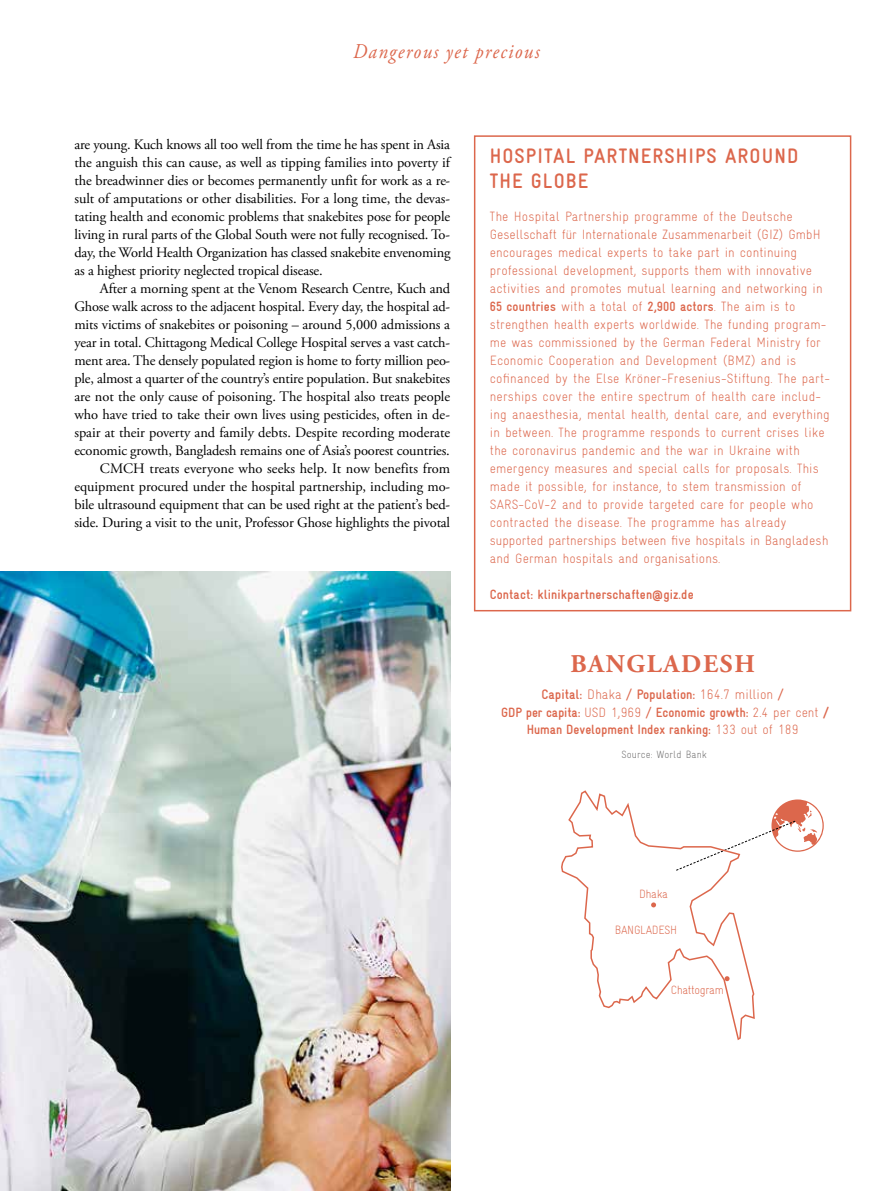
<style>
.page{position:relative;width:893px;height:1191px;background:#fff}
.page>*{position:absolute;margin:0;border:0;box-sizing:border-box;transform-origin:0 0}
.t1{font:700 25.5px "Adobe Garamond Pro";letter-spacing:.065em;color:#dc674c}
.t2{font:21px/25.2px "Gravur Condensed Bold CE";letter-spacing:.05em;color:#dc674c}
.t3{font:italic 21px "Adobe Garamond Pro";letter-spacing:.075em;color:#dc674c;scale:.9 1}
.t4{font:14.4px/18px "Adobe Garamond Pro";letter-spacing:-.01em;color:#000;text-align:justify}
.t5{font:13.8px "Gravur Condensed Bold CE";color:#dc674c}
.t6{font:13.5px/18px "Gravur Condensed Light CE";letter-spacing:.01em;color:#dc674c}
.t7{font:13.5px/16.2px "Gravur Condensed Bold CE";color:#dc674c;text-align:center}
.t8{font:12px "Gravur Condensed Light CE";letter-spacing:-.025em;color:#dc674c}
.t9{font:10.5px "Gravur Condensed Light CE";letter-spacing:.01em;color:#706f6f}
.s1{font-family:"Gravur Condensed Bold CE"}
.s2{font-family:"Gravur Condensed Light CE"}
.s3{font-family:"Gravur Condensed Reg CE"}
</style>
<div class="page">
<img style="left:0;top:571px;width:450px;height:620px">
<svg style="left:756px;top:799px;width:68px;height:53px"></svg>
<svg style="left:561px;top:790px;width:195px;height:250px"></svg>
<div style="left:474px;top:135px;width:377px;height:476px;border:2px solid #dc674c"></div>
<svg style="left:651px;top:902px;width:5px;height:5px"></svg>
<svg style="left:725px;top:976px;width:5px;height:5px"></svg>
<h2 class="t3" style="left:353px;top:38px;width:209px">Dangerous yet precious</h2>
<p class="t4" style="left:74px;top:136px;width:378px">are young. Kuch knows all too well from the time he has spent in Asia the anguish this can cause, as well as tipping families into poverty if the breadwinner dies or becomes permanently unfit for work as a re&shy;sult of amputations or other disabilities. For a long time, the devas&shy;tating health and economic problems that snakebites pose for people living in rural parts of the Global South were not fully recognised. To&shy;day, the World Health Organization has classed snakebite envenoming as a highest priority neglected tropical disease.</p>
<p class="t4" style="left:74px;top:280px;width:377px;text-align:right">After a morning spent at the Venom Research Centre, Kuch and Ghose walk across to the adjacent hospital. Every day, the hospital ad&shy;mits victims of snakebites or poisoning – around 5,000 admissions a year in total. Chittagong Medical College Hospital serves a vast catch&shy;ment area. The densely populated region is home to forty million peo&shy;ple, almost a quarter of the country’s entire population. But snakebites are not the only cause of poisoning. The hospital also treats people who have tried to take their own lives using pesticides, often in de&shy;spair at their poverty and family debts. Despite recording moderate economic growth, Bangladesh remains one of Asia’s poorest countries.<br>CMCH treats everyone who seeks help. It now benefits from equipment procured under the hospital partnership, including mo&shy;bile ultrasound equipment that can be used right at the patient’s bed&shy;side. During a visit to the unit, Professor Ghose highlights the pivotal</p>
<h2 class="t2" style="left:490px;top:143px;width:310px">HOSPITAL PARTNERSHIPS AROUND<br>THE GLOBE</h2>
<p class="t6" style="left:490px;top:207px;width:342px">The Hospital Partnership programme of the Deutsche Gesellschaft für Internationale Zusammenarbeit (GIZ) GmbH encourages medical experts to take part in continuing professional development, supports them with innovative activities and promotes mutual learning and networking in <span class="s1">65 countries</span> with a total of <span class="s1">2,900 actors</span>. The aim is to strengthen health experts worldwide. The funding program&shy;me was commissioned by the German Federal Ministry for Economic Cooperation and Development (BMZ) and is cofinanced by the Else Kröner-Fresenius-Stiftung. The part&shy;nerships cover the entire spectrum of health care includ&shy;ing anaesthesia, mental health, dental care, and everything in between. The programme responds to current crises like the coronavirus pandemic and the war in Ukraine with emergency measures and special calls for proposals. This made it possible, for instance, to stem transmission of SARS-CoV-2 and to provide targeted care for people who contracted the disease. The programme has already supported partnerships between five hospitals in Bangladesh and German hospitals and organisations.</p>
<p class="t7" style="left:490px;top:586px;width:205px">Contact: klinikpartnerschaften@giz.de</p>
<h1 class="t1" style="left:570px;top:649px;width:186px">BANGLADESH</h1>
<p class="t5" style="left:542px;top:687px;width:243px">Capital: <span class="s2">Dhaka</span> <span class="s3">/</span> Population: <span class="s2">164.7 million</span> <span class="s3">/</span></p>
<p class="t7" style="left:501px;top:705px;width:329px">GDP per capita: <span class="s2">USD 1,969</span> <span class="s3">/</span> Economic growth: <span class="s2">2.4 per cent</span> /<br>Human Development Index ranking: <span class="s2">133 out of 189</span></p>
<p class="t9" style="left:622px;top:749px;width:87px">Source: World Bank</p>
<p class="t8" style="left:639px;top:887px;width:30px">Dhaka</p>
<p class="t8" style="left:615px;top:922px;width:64px">BANGLADESH</p>
<p class="t8" style="left:671px;top:982px;width:54px">Chattogram</p>
</div>
